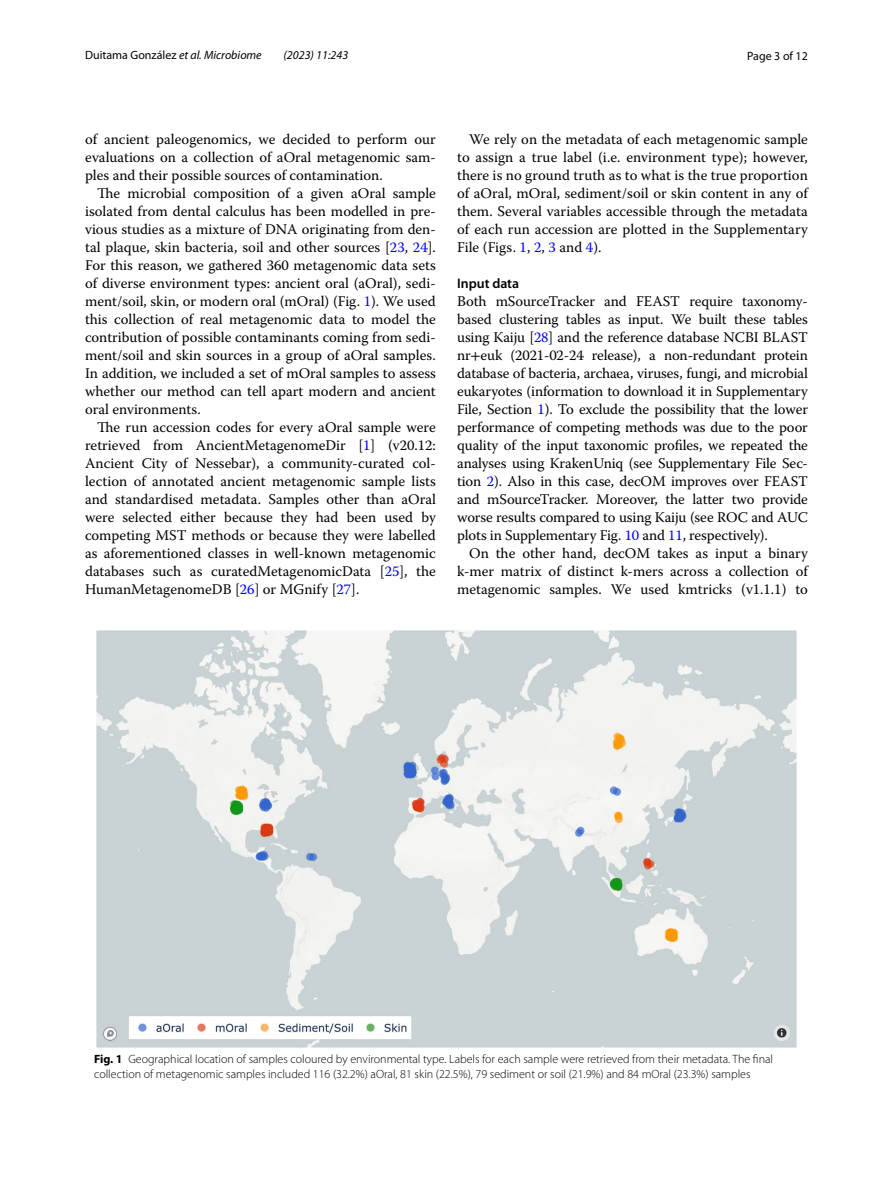
<style>
.page{position:relative;width:893px;height:1187px;background:#fff}
.page>*{position:absolute;margin:0;border:0;box-sizing:border-box;transform-origin:0 0}
.t1{font:14.7px/18px "Warnock Pro";color:#000;text-align:justify}
.t2{font:600 13.8px "Myriad Pro";color:#000}
.t3{font:300 12px/15px "Myriad Pro";color:#000}
.t4{font:12px "Myriad Pro";color:#000}
.t5{font:italic 12px "Myriad Pro";color:#000}
.s1{font-style:italic}
.s2{color:#00f}
.s3{font-family:"STIX"}
.s4{font-weight:700}
.s5{font-family:"Myriad Pro Light 3";font-weight:400}
.s6{font-family:"Myriad Pro Light 4";font-weight:400}
.s7{font-family:"Myriad Pro Light 5";font-weight:400}
.s8{font-family:"Myriad Pro Light 2";font-weight:400}
</style>
<div class="page">
<img style="left:96px;top:630px;width:701px;height:417px">
<p class="t4" style="left:85px;top:48px;width:178px">Duitama González <span class="s1">et al. Microbiome</span></p>
<p class="t5" style="left:284px;top:48px;width:66px">(2023) 11:243</p>
<p class="t4" style="left:747px;top:48px;width:62px">Page 3 of 12</p>
<p class="t1" style="left:85px;top:130px;width:352px">of ancient paleogenomics, we decided to perform our evaluations on a collection of aOral metagenomic sam&shy;ples and their possible sources of contamination.</p>
<p class="t1" style="left:85px;top:184px;width:352px;text-indent:12px">The microbial composition of a given aOral sample isolated from dental calculus has been modelled in pre&shy;vious studies as a mixture of DNA originating from den&shy;tal plaque, skin bacteria, soil and other sources [<span class="s2">23</span>, <span class="s2">24</span>].<br>For this reason, we gathered 360 metagenomic data sets of diverse environment types: ancient oral (aOral), sedi&shy;ment/soil, skin, or modern oral (mOral) (Fig. <span class="s2">1</span>). We used this collection of real metagenomic data to model the contribution of possible contaminants coming from sedi&shy;ment/soil and skin sources in a group of aOral samples.<br>In addition, we included a set of mOral samples to assess whether our method can tell apart modern and ancient oral environments.</p>
<p class="t1" style="left:85px;top:418px;width:352px;text-indent:12px">The run accession codes for every aOral sample were retrieved from AncientMetagenomeDir [<span class="s2">1</span>] (v20.12:<br>Ancient City of Nessebar), a community-curated col&shy;lection of annotated ancient metagenomic sample lists and standardised metadata. Samples other than aOral were selected either because they had been used by competing MST methods or because they were labelled as aforementioned classes in well-known metagenomic databases such as curatedMetagenomicData [<span class="s2">25</span>], the HumanMetagenomeDB [<span class="s2">26</span>] or MGnify [<span class="s2">27</span>].</p>
<p class="t1" style="left:457px;top:130px;width:352px;text-indent:12px">We rely on the metadata of each metagenomic sample to assign a true label (i.e. environment type); however, there is no ground truth as to what is the true proportion of aOral, mOral, sediment/soil or skin content in any of them. Several variables accessible through the metadata of each run accession are plotted in the Supplementary File (Figs. <span class="s2">1</span>, <span class="s2">2</span>, <span class="s2">3</span> and <span class="s2">4</span>).</p>
<p class="t2" style="left:457px;top:274px;width:64px">Input data</p>
<p class="t1" style="left:457px;top:292px;width:352px">Both mSourceTracker and FEAST require taxonomy&shy;based clustering tables as input. We built these tables using Kaiju [<span class="s2">28</span>] and the reference database NCBI BLAST nr<span class="s3">+</span>euk (2021-02-24 release), a non-redundant protein database of bacteria, archaea, viruses, fungi, and microbial eukaryotes (information to download it in Supplementary File, Section <span class="s2">1</span>). To exclude the possibility that the lower performance of competing methods was due to the poor quality of the input taxonomic profiles, we repeated the analyses using KrakenUniq (see Supplementary File Sec&shy;tion <span class="s2">2</span>). Also in this case, decOM improves over FEAST and mSourceTracker. Moreover, the latter two provide worse results compared to using Kaiju (see ROC and AUC plots in Supplementary Fig. <span class="s2">10</span> and <span class="s2">11</span>, respectively).</p>
<p class="t1" style="left:457px;top:544px;width:352px;text-indent:12px">On the other hand, decOM takes as input a binary k-mer matrix of distinct k-mers across a collection of metagenomic samples. We used kmtricks (v1.1.1) to</p>
<p class="t3" style="left:94px;top:1051px;width:681px"><span class="s4">Fig. 1</span> Geographical location of samples coloured by environmental type. Labels for each sample were retrieved from their metadata. The final collection of metagenomic samples included 116 (<span class="s5">32.2%</span>) aOral, 81 skin (<span class="s6">22.5%</span>), 79 sediment or soil (<span class="s7">21.9%</span>) and 84 mOral (<span class="s8">23.3%</span>) samples</p>
</div>
